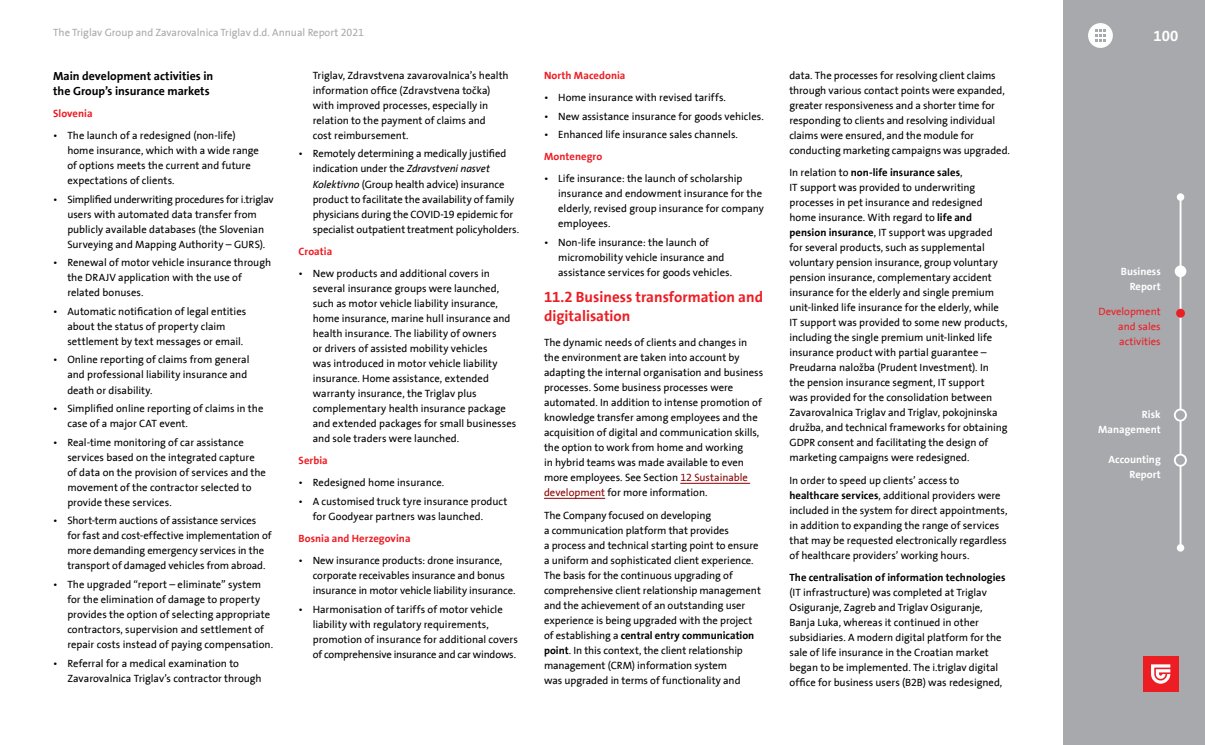
<style>
.page{position:relative;width:1205px;height:745px;background:#fff}
.page>*{position:absolute;margin:0;border:0;box-sizing:border-box;transform-origin:0 0}
.t1{font:700 15px/18.8px "Triglav The Sans";color:#ed1d24}
.t2{font:700 15px "Triglav The Sans";color:#fff}
.t3{font:700 11.88px/15px "Triglav The Sans";color:#000}
.t4{font:10.62px/15px "Triglav The Sans";color:#000}
.t5{font:700 10.62px "Triglav The Sans";letter-spacing:.005em;color:#ed1d24}
.t6{font:10.62px "Triglav The Sans";color:#a7a9ac}
.t7{font:700 10.62px/15px "Triglav The Sans";color:#fff;text-align:right}
.t8{font:700 10.62px "Triglav The Sans";letter-spacing:.005em;color:#000}
.t9{font:10.62px/15px "Triglav The Sans";color:#ed1d24;text-align:justify}
.s1{font-style:italic}
.s2{color:#8b0304}
.s3{font-weight:700}
</style>
<div class="page">
<div style="left:1063px;top:0;width:142px;height:744px;background:#a7a9ac"></div>
<div style="left:1088px;top:23px;width:25px;height:25px;background:#fff;border-radius:50%"></div>
<svg style="left:1095px;top:30px;width:11px;height:11px"></svg>
<div style="left:1143px;top:656px;width:35px;height:35px;background:#ed1d24"></div>
<svg style="left:1151px;top:664px;width:19px;height:19px"></svg>
<hr style="left:680px;top:482px;width:70px;height:1px;background:#8b0304">
<hr style="left:544px;top:497px;width:61px;height:1px;background:#8b0304">
<hr style="left:1179px;top:197px;width:2px;height:350px;background:#fff">
<div style="left:1177px;top:193px;width:7px;height:8px;background:#fff;border-radius:50%"></div>
<div style="left:1177px;top:543px;width:7px;height:8px;background:#fff;border-radius:50%"></div>
<div style="left:1175px;top:454px;width:11px;height:11px;background:#a7a9ac;border-radius:50%"></div>
<div style="left:1174px;top:453px;width:13px;height:13px;border:2px solid #fff;border-radius:50%"></div>
<div style="left:1175px;top:409px;width:11px;height:11px;background:#a7a9ac;border-radius:50%"></div>
<div style="left:1174px;top:408px;width:13px;height:13px;border:2px solid #fff;border-radius:50%"></div>
<div style="left:1176px;top:308px;width:9px;height:9px;background:#ed1d24;border-radius:50%"></div>
<div style="left:1174px;top:265px;width:12px;height:12px;background:#fff;border-radius:50%"></div>
<p class="t6" style="left:53px;top:27px;width:312px">The Triglav Group and Zavarovalnica Triglav d.d. Annual Report 2021</p>
<p class="t3" style="left:53px;top:68px;width:162px">Main development activities in the Group’s insurance markets</p>
<p class="t5" style="left:53px;top:107px;width:41px">Slovenia</p>
<p class="t4" style="left:67px;top:128px;width:193px;text-indent:-14px">• The launch of a redesigned (non-life) home insurance, which with a wide range of options meets the current and future expectations of clients.</p>
<p class="t4" style="left:53px;top:192px;width:222px;text-align:center">• Simplified underwriting procedures for i.triglav users with automated data transfer from publicly available databases (the Slovenian Surveying and Mapping Authority – GURS).</p>
<p class="t4" style="left:67px;top:255px;width:205px;text-indent:-14px">• Renewal of motor vehicle insurance through the DRAJV application with the use of related bonuses.</p>
<p class="t4" style="left:67px;top:304px;width:180px;text-indent:-14px">• Automatic notification of legal entities about the status of property claim settlement by text messages or email.</p>
<p class="t4" style="left:67px;top:352px;width:184px;text-indent:-14px">• Online reporting of claims from general and professional liability insurance and death or disability.</p>
<p class="t4" style="left:67px;top:401px;width:198px;text-indent:-14px">• Simplified online reporting of claims in the case of a major CAT event.</p>
<p class="t4" style="left:67px;top:434px;width:200px;text-indent:-14px">• Real-time monitoring of car assistance services based on the integrated capture of data on the provision of services and the movement of the contractor selected to provide these services.</p>
<p class="t4" style="left:67px;top:513px;width:206px;text-indent:-14px">• Short-term auctions of assistance services for fast and cost-effective implementation of more demanding emergency services in the transport of damaged vehicles from abroad.</p>
<p class="t4" style="left:67px;top:576px;width:207px;text-indent:-14px">• The upgraded “report – eliminate” system for the elimination of damage to property provides the option of selecting appropriate contractors, supervision and settlement of repair costs instead of paying compensation.</p>
<p class="t4" style="left:67px;top:655px;width:196px;text-indent:-14px">• Referral for a medical examination to<br>Zavarovalnica Triglav’s contractor through</p>
<p class="t4" style="left:313px;top:68px;width:197px">Triglav, Zdravstvena zavarovalnica’s health information office (Zdravstvena točka) with improved processes, especially in relation to the payment of claims and<br>cost reimbursement.</p>
<p class="t4" style="left:313px;top:146px;width:208px;text-indent:-14px">• Remotely determining a medically justified indication under the <span class="s1">Zdravstveni nasvet Kolektivno</span> (Group health advice) insurance product to facilitate the availability of family physicians during the COVID-19 epidemic for specialist outpatient treatment policyholders.</p>
<p class="t5" style="left:299px;top:245px;width:35px">Croatia</p>
<p class="t4" style="left:313px;top:266px;width:205px;text-indent:-14px">• New products and additional covers in several insurance groups were launched, such as motor vehicle liability insurance, home insurance, marine hull insurance and health insurance. The liability of owners<br>or drivers of assisted mobility vehicles<br>was introduced in motor vehicle liability insurance. Home assistance, extended warranty insurance, the Triglav plus complementary health insurance package and extended packages for small businesses and sole traders were launched.</p>
<p class="t5" style="left:299px;top:454px;width:31px">Serbia</p>
<p class="t4" style="left:299px;top:475px;width:147px">• Redesigned home insurance.</p>
<p class="t4" style="left:313px;top:493px;width:196px;text-indent:-14px">• A customised truck tyre insurance product for Goodyear partners was launched.</p>
<p class="t5" style="left:299px;top:532px;width:113px">Bosnia and Herzegovina</p>
<p class="t4" style="left:313px;top:553px;width:204px;text-indent:-14px">• New insurance products: drone insurance, corporate receivables insurance and bonus insurance in motor vehicle liability insurance.</p>
<p class="t4" style="left:313px;top:601px;width:207px;text-indent:-14px">• Harmonisation of tariffs of motor vehicle liability with regulatory requirements, promotion of insurance for additional covers of comprehensive insurance and car windows.</p>
<p class="t5" style="left:544px;top:69px;width:83px">North Macedonia</p>
<p class="t4" style="left:544px;top:90px;width:184px">• Home insurance with revised tariffs.</p>
<p class="t4" style="left:544px;top:109px;width:221px">• New assistance insurance for goods vehicles.</p>
<p class="t4" style="left:544px;top:127px;width:195px">• Enhanced life insurance sales channels.</p>
<p class="t5" style="left:544px;top:150px;width:60px">Montenegro</p>
<p class="t4" style="left:558px;top:171px;width:207px;text-indent:-14px">• Life insurance: the launch of scholarship insurance and endowment insurance for the elderly, revised group insurance for company employees.</p>
<p class="t4" style="left:558px;top:235px;width:176px;text-indent:-14px">• Non-life insurance: the launch of micromobility vehicle insurance and assistance services for goods vehicles.</p>
<h1 class="t1" style="left:544px;top:287px;width:221px">11.2 Business transformation and digitalisation</h1>
<p class="t4" style="left:544px;top:335px;width:221px">The dynamic needs of clients and changes in the environment are taken into account by adapting the internal organisation and business processes. Some business processes were automated. In addition to intense promotion of knowledge transfer among employees and the acquisition of digital and communication skills, the option to work from home and working<br>in hybrid teams was made available to even more employees. See Section <span class="s2">12 Sustainable development</span> for more information.</p>
<p class="t4" style="left:544px;top:507px;width:218px">The Company focused on developing<br>a communication platform that provides<br>a process and technical starting point to ensure a uniform and sophisticated client experience.<br>The basis for the continuous upgrading of comprehensive client relationship management and the achievement of an outstanding user experience is being upgraded with the project of establishing a <span class="s3">central entry communication point</span>. In this context, the client relationship management (CRM) information system<br>was upgraded in terms of functionality and</p>
<p class="t4" style="left:789px;top:68px;width:222px">data. The processes for resolving client claims through various contact points were expanded, greater responsiveness and a shorter time for responding to clients and resolving individual claims were ensured, and the module for conducting marketing campaigns was upgraded.</p>
<p class="t4" style="left:789px;top:165px;width:220px">In relation to <span class="s3">non-life insurance sales</span>,<br>IT support was provided to underwriting processes in pet insurance and redesigned home insurance. With regard to <span class="s3">life and pension insurance</span>, IT support was upgraded for several products, such as supplemental voluntary pension insurance, group voluntary pension insurance, complementary accident insurance for the elderly and single premium unit-linked life insurance for the elderly, while IT support was provided to some new products, including the single premium unit-linked life insurance product with partial guarantee – Preudarna naložba (Prudent Investment). In<br>the pension insurance segment, IT support<br>was provided for the consolidation between Zavarovalnica Triglav and Triglav, pokojninska družba, and technical frameworks for obtaining GDPR consent and facilitating the design of marketing campaigns were redesigned.</p>
<p class="t4" style="left:789px;top:472px;width:220px">In order to speed up clients’ access to <span class="s3">healthcare services</span>, additional providers were included in the system for direct appointments, in addition to expanding the range of services that may be requested electronically regardless of healthcare providers’ working hours.</p>
<p class="t8" style="left:789px;top:571px;width:218px">The centralisation of information technologies</p>
<p class="t4" style="left:789px;top:584px;width:214px">(IT infrastructure) was completed at Triglav Osiguranje, Zagreb and Triglav Osiguranje, Banja Luka, whereas it continued in other subsidiaries. A modern digital platform for the sale of life insurance in the Croatian market began to be implemented. The i.triglav digital office for business users (B2B) was redesigned,</p>
<h1 class="t2" style="left:1153px;top:27px;width:26px">100</h1>
<p class="t7" style="left:1121px;top:263px;width:41px">Business<br>Report</p>
<p class="t9" style="left:1118px;top:304px;width:44px;text-indent:-20px">Development and sales activities</p>
<p class="t7" style="left:1098px;top:407px;width:64px">Risk<br>Management</p>
<p class="t7" style="left:1108px;top:452px;width:54px">Accounting<br>Report</p>
</div>
